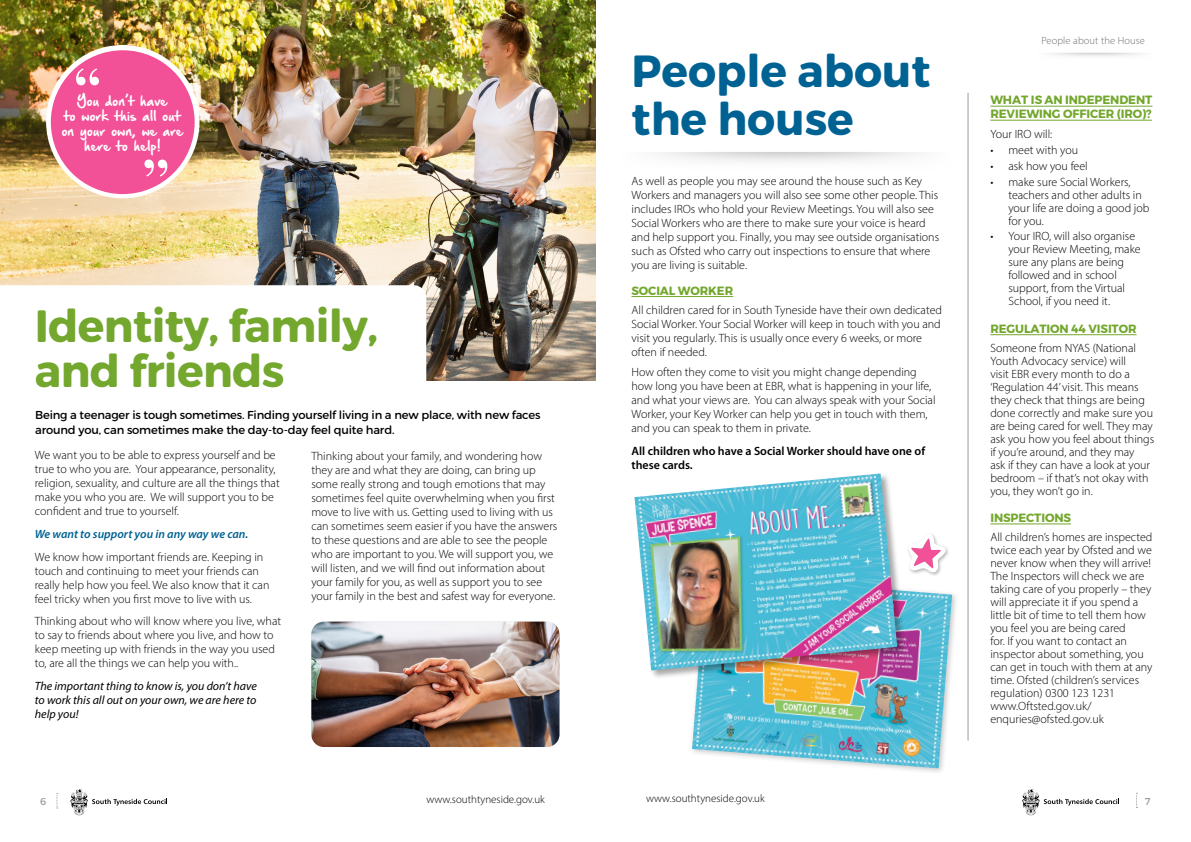
<style>
.page{position:relative;width:1191px;height:842px;background:#fff}
.page>*{position:absolute;margin:0;border:0;box-sizing:border-box;transform-origin:0 0}
.t1{font:45.2px/45.2px "Trueno Round Bd";letter-spacing:-.015em;color:#73a72d}
.t2{font:45px/48px "Trueno Round Bd";color:#006293}
.t3{font:300 12px/14px "Myriad Pro";color:#000}
.t4{font:italic 12px/14px "Myriad Pro";color:#000;text-align:justify}
.t5{font:12px/14px "Trueno Round Bd";letter-spacing:-.01em;color:#73a72d}
.t6{font:600 12px/14px "Myriad Pro";color:#000}
.t7{font:12px/15px "Hand Of Sean Demo";letter-spacing:-.005em;color:#fff;text-align:center}
.t8{font:italic 600 12px "Myriad Pro";color:#006293}
.t9{font:11.5px/14.7px "Trueno Round";letter-spacing:-.015em;color:#000}
.t10{font:300 11px "Myriad Pro";color:#000}
.t11{font:300 10.5px "Myriad Pro";letter-spacing:.01em;color:#706f6f}
.t12{font:10px "Trueno Round";color:#9d9d9c}
</style>
<div class="page">
<svg style="left:57px;top:793px;width:1px;height:16px"></svg>
<svg style="left:70px;top:789px;width:97px;height:26px"></svg>
<svg style="left:1136px;top:793px;width:1px;height:15px"></svg>
<svg style="left:1022px;top:789px;width:97px;height:26px"></svg>
<img style="left:311px;top:622px;width:248px;height:125px">
<img style="left:1px;top:0;width:594px;height:381px">
<svg style="left:0;top:285px;width:426px;height:96px"></svg>
<div style="left:46px;top:45px;width:153px;height:153px;background:#fff;border-radius:50%"></div>
<div style="left:51px;top:50px;width:144px;height:144px;background:#f25197;border-radius:50%"></div>
<svg style="left:76px;top:68px;width:23px;height:17px"></svg>
<svg style="left:144px;top:160px;width:23px;height:16px"></svg>
<hr style="left:968px;top:93px;width:1px;height:648px;background:#9d9d9c">
<hr style="left:631px;top:296px;width:102px;height:1px;background:#73a72d">
<hr style="left:990px;top:106px;width:162px;height:1px;background:#73a72d">
<hr style="left:990px;top:120px;width:161px;height:1px;background:#73a72d">
<hr style="left:990px;top:334px;width:146px;height:1px;background:#73a72d">
<hr style="left:990px;top:524px;width:81px;height:1px;background:#73a72d">
<div style="left:689px;top:572px;width:270px;height:203px;background:#000;opacity:.22"></div>
<img style="left:692px;top:575px;width:260px;height:193px">
<div style="left:633px;top:472px;width:273px;height:207px;background:#000;opacity:.35"></div>
<img style="left:634px;top:473px;width:263px;height:197px">
<div style="left:906px;top:532px;width:44px;height:45px;background:#000;opacity:.3"></div>
<svg style="left:907px;top:533px;width:39px;height:39px"></svg>
<p class="t7" style="left:62px;top:94px;width:123px">You don’t have<br>to work this all out on your own, we are here to help!</p>
<h1 class="t1" style="left:35px;top:304px;width:345px">Identity, family, and friends</h1>
<p class="t9" style="left:35px;top:407px;width:507px">Being a teenager is tough sometimes. Finding yourself living in a new place, with new faces around you, can sometimes make the day-to-day feel quite hard.</p>
<p class="t3" style="left:35px;top:448px;width:246px">We want you to be able to express yourself and be true to who you are. Your appearance, personality, religion, sexuality, and culture are all the things that make you who you are. We will support you to be confident and true to yourself.</p>
<p class="t8" style="left:35px;top:526px;width:215px">We want to support you in any way we can.</p>
<p class="t3" style="left:35px;top:549px;width:236px">We know how important friends are. Keeping in touch and continuing to meet your friends can really help how you feel. We also know that it can feel tricky when you first move to live with us.</p>
<p class="t3" style="left:35px;top:614px;width:248px">Thinking about who will know where you live, what to say to friends about where you live, and how to keep meeting up with friends in the way you used to, are all the things we can help you with..</p>
<p class="t4" style="left:35px;top:678px;width:223px">The important thing to know is, you don’t have to work this all out on your own, we are here to help you!</p>
<p class="t3" style="left:311px;top:448px;width:247px">Thinking about your family, and wondering how they are and what they are doing, can bring up some really strong and tough emotions that may sometimes feel quite overwhelming when you first move to live with us. Getting used to living with us can sometimes seem easier if you have the answers to these questions and are able to see the people who are important to you. We will support you, we will listen, and we will find out information about your family for you, as well as support you to see your family in the best and safest way for everyone.</p>
<h2 class="t2" style="left:631px;top:48px;width:300px">People about the house</h2>
<p class="t3" style="left:631px;top:174px;width:309px">As well as people you may see around the house such as Key Workers and managers you will also see some other people. This includes IROs who hold your Review Meetings. You will also see Social Workers who are there to make sure your voice is heard and help support you. Finally, you may see outside organisations such as Ofsted who carry out inspections to ensure that where you are living is suitable.</p>
<p class="t5" style="left:631px;top:284px;width:103px">SOCIAL WORKER</p>
<p class="t3" style="left:631px;top:303px;width:312px">All children cared for in South Tyneside have their own dedicated Social Worker. Your Social Worker will keep in touch with you and visit you regularly. This is usually once every 6 weeks, or more often if needed.</p>
<p class="t3" style="left:631px;top:365px;width:305px">How often they come to visit you might change depending how long you have been at EBR, what is happening in your life, and what your views are. You can always speak with your Social Worker, your Key Worker can help you get in touch with them, and you can speak to them in private.</p>
<p class="t6" style="left:631px;top:443px;width:295px">All children who have a Social Worker should have one of these cards.</p>
<p class="t11" style="left:1041px;top:34px;width:105px">People about the House</p>
<p class="t5" style="left:990px;top:93px;width:163px">WHAT IS AN INDEPENDENT<br>REVIEWING OFFICER (IRO)?</p>
<p class="t3" style="left:990px;top:127px;width:64px">Your IRO will:</p>
<p class="t3" style="left:990px;top:143px;width:89px">• meet with you</p>
<p class="t3" style="left:990px;top:159px;width:99px">• ask how you feel</p>
<p class="t3" style="left:1008px;top:175px;width:142px;line-height:13px;text-indent:-18px">• make sure Social Workers, teachers and other adults in your life are doing a good job for you.</p>
<p class="t3" style="left:1008px;top:230px;width:134px;line-height:13px;text-indent:-18px">• Your IRO, will also organise your Review Meeting, make sure any plans are being followed and in school support, from the Virtual<br>School, if you need it.</p>
<p class="t5" style="left:990px;top:322px;width:148px">REGULATION 44 VISITOR</p>
<p class="t3" style="left:990px;top:341px;width:165px;line-height:13px">Someone from NYAS (National<br>Youth Advocacy service) will<br>visit EBR every month to do a ‘Regulation 44’ visit. This means they check that things are being done correctly and make sure you are being cared for well. They may ask you how you feel about things if you’re around, and they may<br>ask if they can have a look at your bedroom – if that’s not okay with you, they won’t go in.</p>
<p class="t5" style="left:990px;top:511px;width:82px">INSPECTIONS</p>
<p class="t3" style="left:990px;top:530px;width:164px;line-height:13px">All children’s homes are inspected twice each year by Ofsted and we never know when they will arrive!<br>The Inspectors will check we are taking care of you properly – they will appreciate it if you spend a little bit of time to tell them how you feel you are being cared<br>for. If you want to contact an inspector about something, you can get in touch with them at any time. Ofsted (children’s services regulation) 0300 123 1231 www.Oftsted.gov.uk/ enquries@ofsted.gov.uk</p>
<p class="t12" style="left:40px;top:795px;width:8px">6</p>
<p class="t10" style="left:426px;top:792px;width:120px">www.southtyneside.gov.uk</p>
<p class="t10" style="left:646px;top:792px;width:120px">www.southtyneside.gov.uk</p>
<p class="t12" style="left:1144px;top:795px;width:7px">7</p>
</div>
